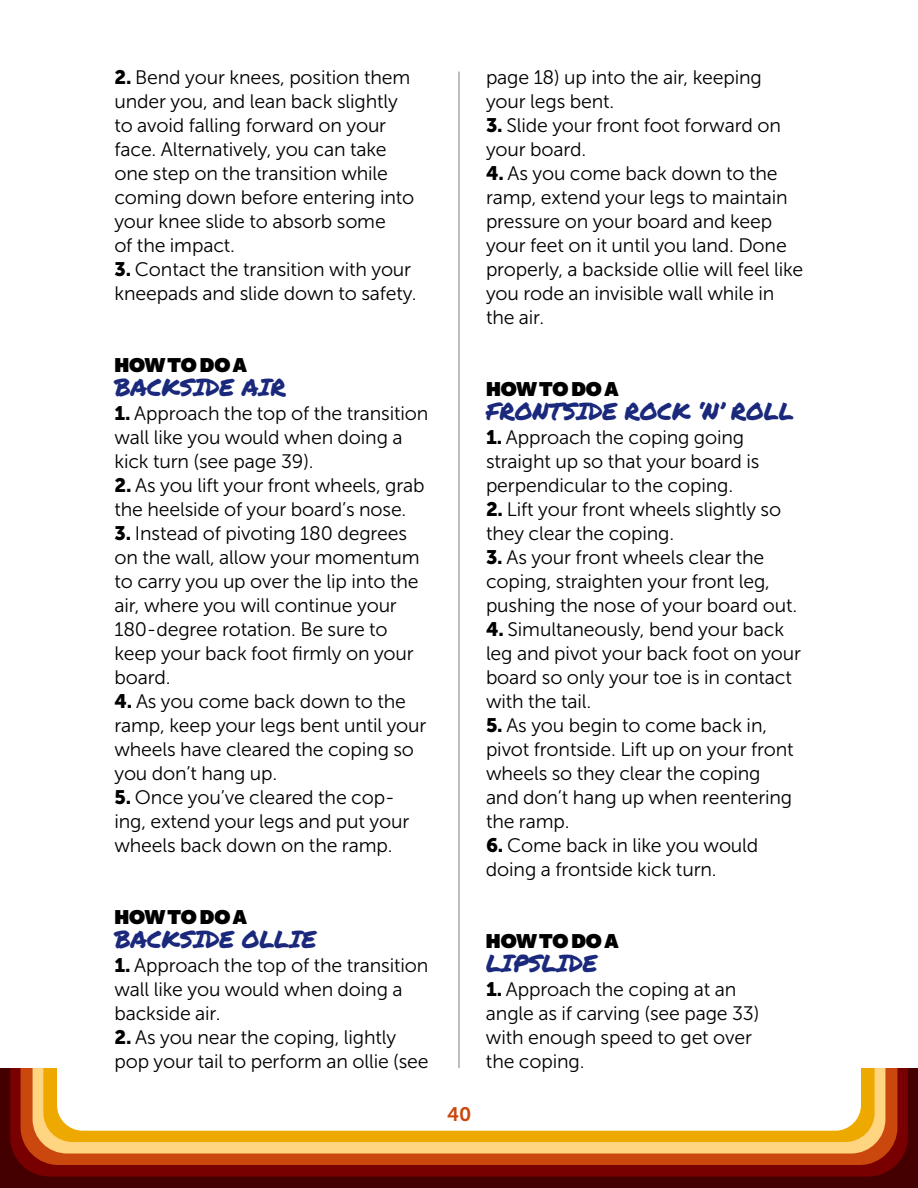
<style>
.page{position:relative;width:918px;height:1188px;background:#fff}
.page>*{position:absolute;margin:0;border:0;box-sizing:border-box;transform-origin:0 0}
.t1{font:24px "Permanent Marker";letter-spacing:-.01em;color:#1b297d}
.t2{font:19.5px/24px "Museo Sans 300";letter-spacing:-.01em;color:#000}
.t3{font:900 19.5px "Museo Sans Display";letter-spacing:-.01em;color:#000}
.t4{font:19.5px "Museo Sans 700";color:#ca470e}
.s1{font-family:"Museo Sans 900"}
</style>
<div class="page">
<div style="left:0;top:1068px;width:918px;height:120px;background:#400"></div>
<svg style="left:10px;top:1068px;width:898px;height:109px;background:#730000"></svg>
<div style="left:21px;top:1068px;width:876px;height:97px;background:#ca470e"></div>
<svg style="left:33px;top:1068px;width:852px;height:86px;background:#fac978"></svg>
<div style="left:43px;top:1068px;width:832px;height:74px;background:#eda900"></div>
<div style="left:57px;top:1065px;width:804px;height:66px;background:#fff"></div>
<hr style="left:459px;top:72px;width:1px;height:996px;background:#000">
<p class="t2" style="left:114px;top:65px;width:301px"><span class="s1">2.</span> Bend your knees, position them under you, and lean back slightly to avoid falling forward on your face. Alternatively, you can take one step on the transition while coming down before entering into your knee slide to absorb some<br>of the impact.</p>
<p class="t2" style="left:114px;top:257px;width:304px"><span class="s1">3.</span> Contact the transition with your kneepads and slide down to safety.</p>
<p class="t3" style="left:114px;top:354px;width:134px">HOW TO DO A</p>
<p class="t1" style="left:114px;top:369px;width:173px">BACKSIDE AIR</p>
<p class="t2" style="left:114px;top:401px;width:315px"><span class="s1">1.</span> Approach the top of the transition wall like you would when doing a kick turn (see page 39).</p>
<p class="t2" style="left:114px;top:473px;width:312px"><span class="s1">2.</span> As you lift your front wheels, grab the heelside of your board’s nose.</p>
<p class="t2" style="left:114px;top:521px;width:307px"><span class="s1">3.</span> Instead of pivoting 180 degrees on the wall, allow your momentum to carry you up over the lip into the air, where you will continue your<br>180-degree rotation. Be sure to keep your back foot firmly on your board.</p>
<p class="t2" style="left:114px;top:689px;width:314px"><span class="s1">4.</span> As you come back down to the ramp, keep your legs bent until your wheels have cleared the coping so you don’t hang up.</p>
<p class="t2" style="left:114px;top:786px;width:296px"><span class="s1">5.</span> Once you’ve cleared the cop&shy;ing, extend your legs and put your wheels back down on the ramp.</p>
<p class="t3" style="left:114px;top:906px;width:134px">HOW TO DO A</p>
<p class="t1" style="left:114px;top:921px;width:203px">BACKSIDE OLLIE</p>
<p class="t2" style="left:114px;top:953px;width:315px"><span class="s1">1.</span> Approach the top of the transition wall like you would when doing a backside air.</p>
<p class="t2" style="left:114px;top:1025px;width:316px"><span class="s1">2.</span> As you near the coping, lightly pop your tail to perform an ollie (see</p>
<p class="t2" style="left:486px;top:65px;width:277px">page 18) up into the air, keeping your legs bent.</p>
<p class="t2" style="left:486px;top:113px;width:296px"><span class="s1">3.</span> Slide your front foot forward on your board.</p>
<p class="t2" style="left:486px;top:161px;width:319px"><span class="s1">4.</span> As you come back down to the ramp, extend your legs to maintain pressure on your board and keep your feet on it until you land. Done properly, a backside ollie will feel like you rode an invisible wall while in the air.</p>
<p class="t3" style="left:486px;top:378px;width:134px">HOW TO DO A</p>
<p class="t1" style="left:486px;top:393px;width:309px">FRONTSIDE ROCK ‘N’ ROLL</p>
<p class="t2" style="left:486px;top:425px;width:275px"><span class="s1">1.</span> Approach the coping going straight up so that your board is perpendicular to the coping.</p>
<p class="t2" style="left:486px;top:497px;width:297px"><span class="s1">2.</span> Lift your front wheels slightly so they clear the coping.</p>
<p class="t2" style="left:486px;top:545px;width:313px"><span class="s1">3.</span> As your front wheels clear the coping, straighten your front leg, pushing the nose of your board out.</p>
<p class="t2" style="left:486px;top:617px;width:317px"><span class="s1">4.</span> Simultaneously, bend your back leg and pivot your back foot on your board so only your toe is in contact with the tail.</p>
<p class="t2" style="left:486px;top:713px;width:309px"><span class="s1">5.</span> As you begin to come back in, pivot frontside. Lift up on your front wheels so they clear the coping and don’t hang up when reentering the ramp.</p>
<p class="t2" style="left:486px;top:834px;width:274px"><span class="s1">6.</span> Come back in like you would doing a frontside kick turn.</p>
<p class="t4" style="left:447px;top:1103px;width:26px">40</p>
<p class="t3" style="left:486px;top:930px;width:134px">HOW TO DO A</p>
<p class="t1" style="left:486px;top:945px;width:113px">LIPSLIDE</p>
<p class="t2" style="left:486px;top:977px;width:275px"><span class="s1">1.</span> Approach the coping at an angle as if carving (see page 33) with enough speed to get over the coping.</p>
</div>
